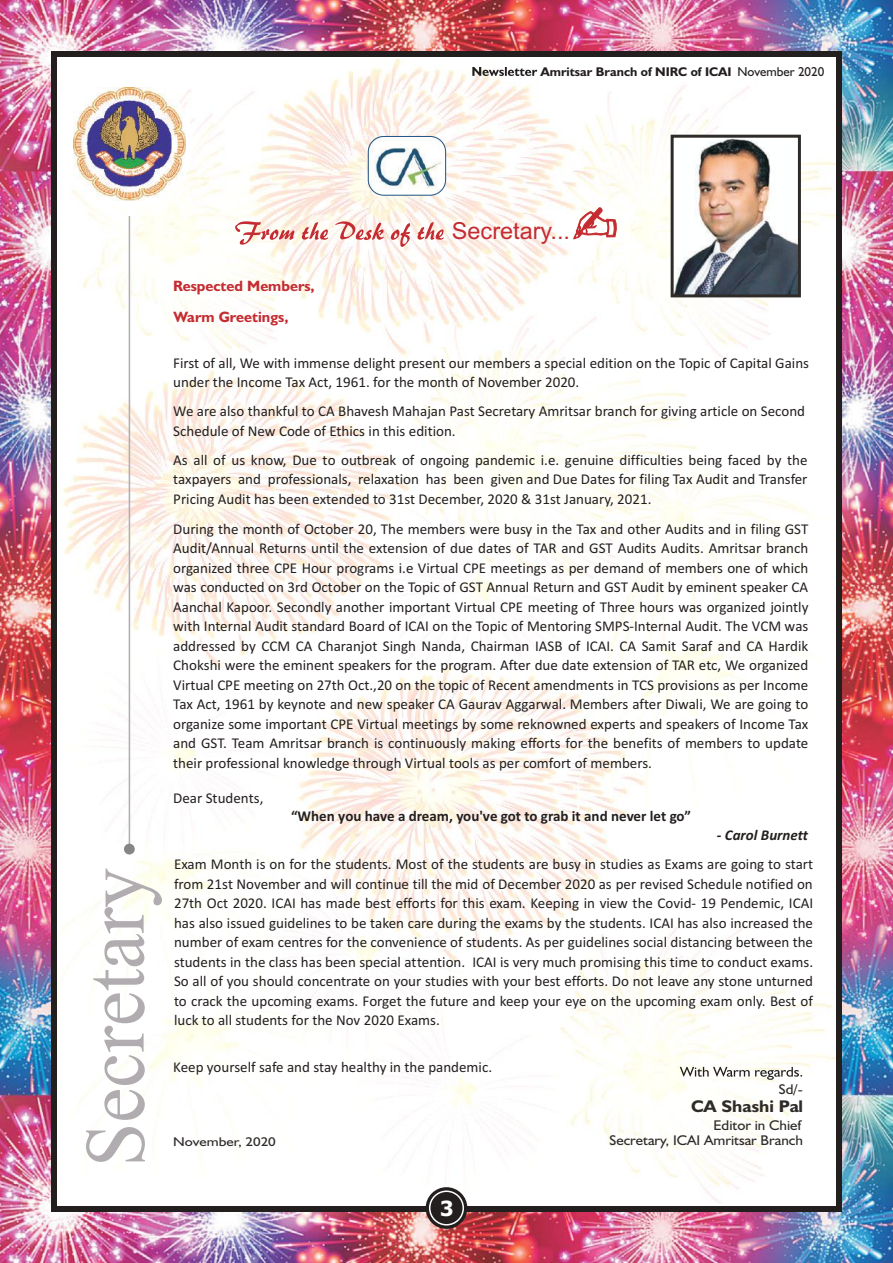
<style>
.page{position:relative;width:893px;height:1263px;background:#fff}
.page>*{position:absolute;margin:0;border:0;box-sizing:border-box;transform-origin:0 0}
.t1{font:23.4px "Arial";color:#c42c32}
.t2{font:700 21px "Tahoma";color:#fff}
.t3{font:700 16.95px "Humanist 521 BT";color:#2e2b29;scale:1.06 1}
.t4{font:15px/19.5px "Calibri";color:#241f1f;text-align:justify}
.t5{font:700 15px "Calibri";color:#241f1f}
.t6{font:700 15px/30.5px "Humanist 521 BT";color:#c42c32}
.t7{font:italic 700 15px "Calibri";color:#241f1f}
.t8{font:14.1px "Humanist 521 BT";color:#2e2b29;scale:1.06 1}
.t9{font:12.75px "Humanist 521 BT";color:#2e2b29;scale:1.18 1}
.t10{font:700 12.6px "Humanist 521 BT";color:#241f1f}
.s1{font-weight:400;font-size:12.9px}
</style>
<div class="page">
<img style="left:0;top:0;width:893px;height:1263px">
<img style="left:58px;top:59px;width:777px;height:1145px">
<div style="left:51px;top:51px;width:791px;height:1161px;border:6px solid #241f1f"></div>
<svg style="left:472px;top:67px;width:65px;height:9px"></svg>
<div style="left:426px;top:1187px;width:41px;height:42px;background:#241f1f;border-radius:50%"></div>
<div style="left:429px;top:1190px;width:35px;height:35px;border:1px solid #fff;border-radius:50%"></div>
<div style="left:65px;top:79px;width:129px;height:129px;background:#fff;border-radius:50%"></div>
<img style="left:73px;top:87px;width:113px;height:113px">
<hr style="left:129px;top:216px;width:1px;height:633px;background:#b0acaf">
<div style="left:124px;top:844px;width:11px;height:10px;background:#878586;border-radius:50%"></div>
<svg style="left:86px;top:868px;width:76px;height:294px"></svg>
<svg style="left:235px;top:221px;width:209px;height:26px"></svg>
<svg style="left:573px;top:207px;width:44px;height:32px"></svg>
<img style="left:368px;top:136px;width:78px;height:59px;border-radius:15px">
<div style="left:368px;top:136px;width:78px;height:59px;border:1px solid #245583;border-radius:15px"></div>
<img style="left:675px;top:139px;width:122px;height:154px">
<div style="left:671px;top:135px;width:130px;height:162px;border:3px solid #2e2b29"></div>
<svg style="left:680px;top:1067px;width:122px;height:13px"></svg>
<p class="t10" style="left:541px;top:67px;width:285px">Amritsar Branch of NIRC of ICAI <span class="s1">November 2020</span></p>
<p class="t6" style="left:173px;top:272px;width:143px">Respected Members,<br>Warm Greetings,</p>
<h1 class="t1" style="left:452px;top:222px;width:120px">Secretary...</h1>
<p class="t4" style="left:173px;top:354px;width:637px">First of all, We with immense delight present our members a special edition on the Topic of Capital Gains under the Income Tax Act, 1961. for the month of November 2020.</p>
<p class="t4" style="left:173px;top:403px;width:633px">We are also thankful to CA Bhavesh Mahajan Past Secretary Amritsar branch for giving article on Second<br>Schedule of New Code of Ethics in this edition.</p>
<p class="t4" style="left:173px;top:451px;width:636px">As all of us know, Due to outbreak of ongoing pandemic i.e. genuine difficulties being faced by the taxpayers and professionals, relaxation has been given and Due Dates for filing Tax Audit and Transfer Pricing Audit has been extended to 31st December, 2020 &amp; 31st January, 2021.</p>
<p class="t4" style="left:173px;top:520px;width:637px">During the month of October 20, The members were busy in the Tax and other Audits and in filing GST Audit/Annual Returns until the extension of due dates of TAR and GST Audits Audits. Amritsar branch organized three CPE Hour programs i.e Virtual CPE meetings as per demand of members one of which was conducted on 3rd October on the Topic of GST Annual Return and GST Audit by eminent speaker CA Aanchal Kapoor. Secondly another important Virtual CPE meeting of Three hours was organized jointly with Internal Audit standard Board of ICAI on the Topic of Mentoring SMPS-Internal Audit. The VCM was addressed by CCM CA Charanjot Singh Nanda, Chairman IASB of ICAI. CA Samit Saraf and CA Hardik Chokshi were the eminent speakers for the program. After due date extension of TAR etc, We organized Virtual CPE meeting on 27th Oct.,20 on the topic of Recent amendments in TCS provisions as per Income Tax Act, 1961 by keynote and new speaker CA Gaurav Aggarwal. Members after Diwali, We are going to organize some important CPE Virtual meetings by some reknowned experts and speakers of Income Tax and GST. Team Amritsar branch is continuously making efforts for the benefits of members to update their professional knowledge through Virtual tools as per comfort of members.</p>
<p class="t4" style="left:173px;top:790px;width:92px">Dear Students,</p>
<p class="t5" style="left:291px;top:810px;width:402px">“When you have a dream, you've got to grab it and never let go”</p>
<p class="t7" style="left:717px;top:829px;width:93px">- Carol Burnett</p>
<p class="t4" style="left:174px;top:856px;width:641px">Exam Month is on for the students. Most of the students are busy in studies as Exams are going to start from 21st November and will continue till the mid of December 2020 as per revised Schedule notified on 27th Oct 2020. ICAI has made best efforts for this exam. Keeping in view the Covid- 19 Pendemic, ICAI has also issued guidelines to be taken care during the exams by the students. ICAI has also increased the number of exam centres for the convenience of students. As per guidelines social distancing between the students in the class has been special attention. ICAI is very much promising this time to conduct exams.<br>So all of you should concentrate on your studies with your best efforts. Do not leave any stone unturned to crack the upcoming exams. Forget the future and keep your eye on the upcoming exam only. Best of luck to all students for the Nov 2020 Exams.</p>
<p class="t4" style="left:173px;top:1058px;width:320px">Keep yourself safe and stay healthy in the pandemic.</p>
<p class="t8" style="left:779px;top:1083px;width:24px">Sd/-</p>
<p class="t3" style="left:691px;top:1099px;width:107px">CA Shashi Pal</p>
<p class="t8" style="left:713px;top:1119px;width:85px">Editor in Chief</p>
<p class="t9" style="left:173px;top:1136px;width:88px">November, 2020</p>
<p class="t8" style="left:609px;top:1134px;width:184px">Secretary, ICAI Amritsar Branch</p>
<h2 class="t2" style="left:440px;top:1200px;width:15px">3</h2>
</div>
